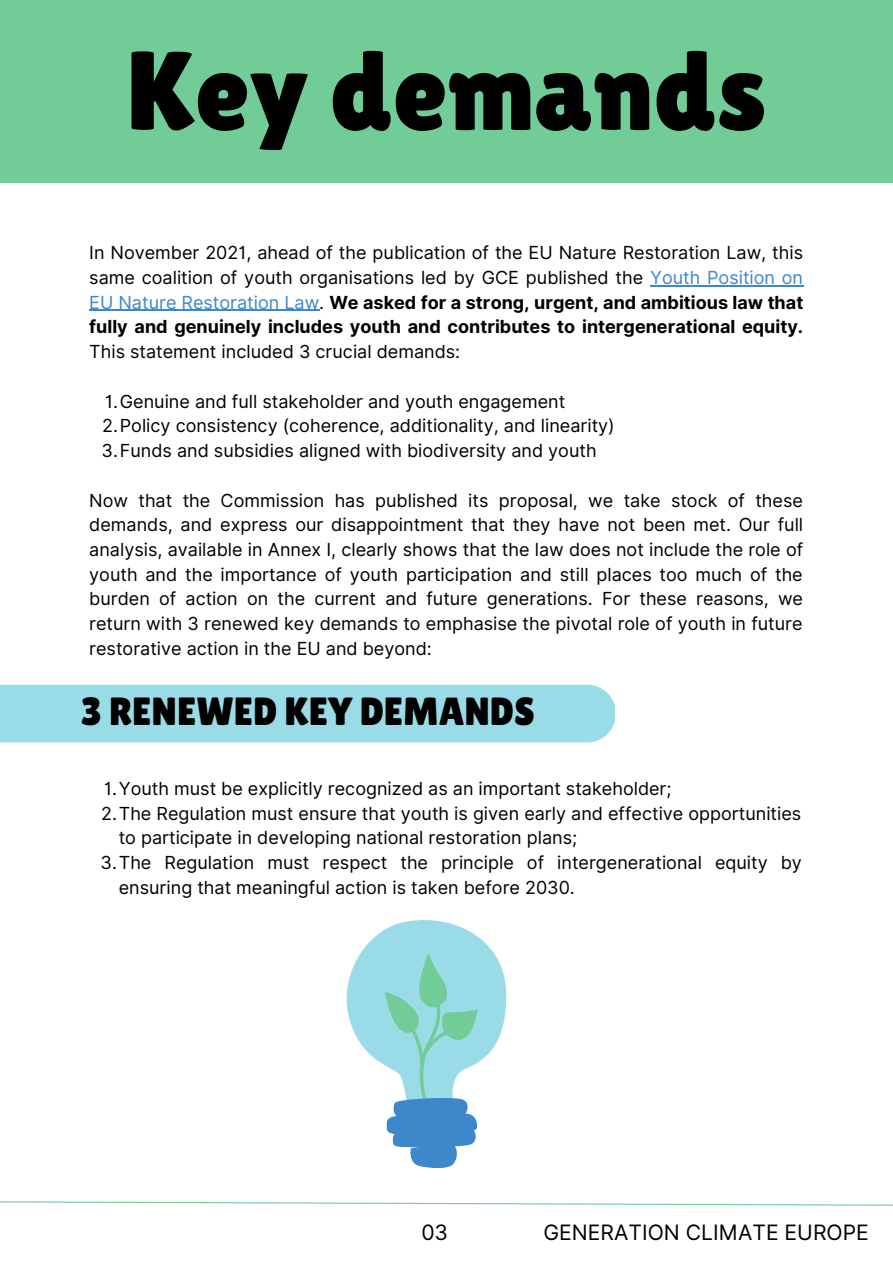
<style>
.page{position:relative;width:893px;height:1264px;background:#fff}
.page>*{position:absolute;margin:0;border:0;box-sizing:border-box;transform-origin:0 0}
.t1{font:111.3px "Lilita One";color:#000}
.t2{font:39.15px "Lilita One";color:#000}
.t3{font:21.15px "Inter";color:#000}
.t4{font:18px/24.8px "Inter";color:#000;text-align:justify}
.s1{color:#3d87cb}
.s2{font-weight:700}
</style>
<div class="page">
<hr style="left:650px;top:285px;width:153px;height:1px;background:#3d87cb">
<hr style="left:89px;top:310px;width:230px;height:1px;background:#3d87cb">
<div style="left:0;top:0;width:892px;height:182px;background:#71cc98"></div>
<svg style="left:0;top:1201px;width:892px;height:5px"></svg>
<div style="left:0;top:684px;width:615px;height:58px;background:#9adbe8"></div>
<svg style="left:346px;top:920px;width:161px;height:248px"></svg>
<h1 class="t1" style="left:126px;top:27px;width:642px">Key demands</h1>
<p class="t4" style="left:89px;top:240px;width:715px">In November 2021, ahead of the publication of the EU Nature Restoration Law, this same coalition of youth organisations led by GCE published the <span class="s1">Youth Position on EU Nature Restoration Law</span>. <span class="s2">We asked for a strong, urgent, and ambitious law that fully and genuinely includes youth and contributes to intergenerational equity.</span></p>
<p class="t4" style="left:89px;top:339px;width:372px">This statement included 3 crucial demands:</p>
<p class="t4" style="left:102px;top:388px;width:514px;text-align:left">1.Genuine and full stakeholder and youth engagement<br>2.Policy consistency (coherence, additionality, and linearity)<br>3.Funds and subsidies aligned with biodiversity and youth</p>
<p class="t4" style="left:89px;top:487px;width:715px">Now that the Commission has published its proposal, we take stock of these demands, and express our disappointment that they have not been met. Our full analysis, available in Annex I, clearly shows that the law does not include the role of youth and the importance of youth participation and still places too much of the burden of action on the current and future generations. For these reasons, we return with 3 renewed key demands to emphasise the pivotal role of youth in future restorative action in the EU and beyond:</p>
<h2 class="t2" style="left:81px;top:689px;width:455px">3 RENEWED KEY DEMANDS</h2>
<p class="t4" style="left:104px;top:776px;width:569px">1.Youth must be explicitly recognized as an important stakeholder;</p>
<p class="t4" style="left:101px;top:800px;width:701px">2.The Regulation must ensure that youth is given early and effective opportunities</p>
<p class="t4" style="left:119px;top:825px;width:460px">to participate in developing national restoration plans;</p>
<p class="t4" style="left:101px;top:850px;width:702px">3.The Regulation must respect the principle of intergenerational equity by</p>
<p class="t4" style="left:119px;top:875px;width:457px">ensuring that meaningful action is taken before 2030.</p>
<p class="t3" style="left:421px;top:1220px;width:28px">03</p>
<p class="t3" style="left:543px;top:1220px;width:327px">GENERATION CLIMATE EUROPE</p>
</div>
